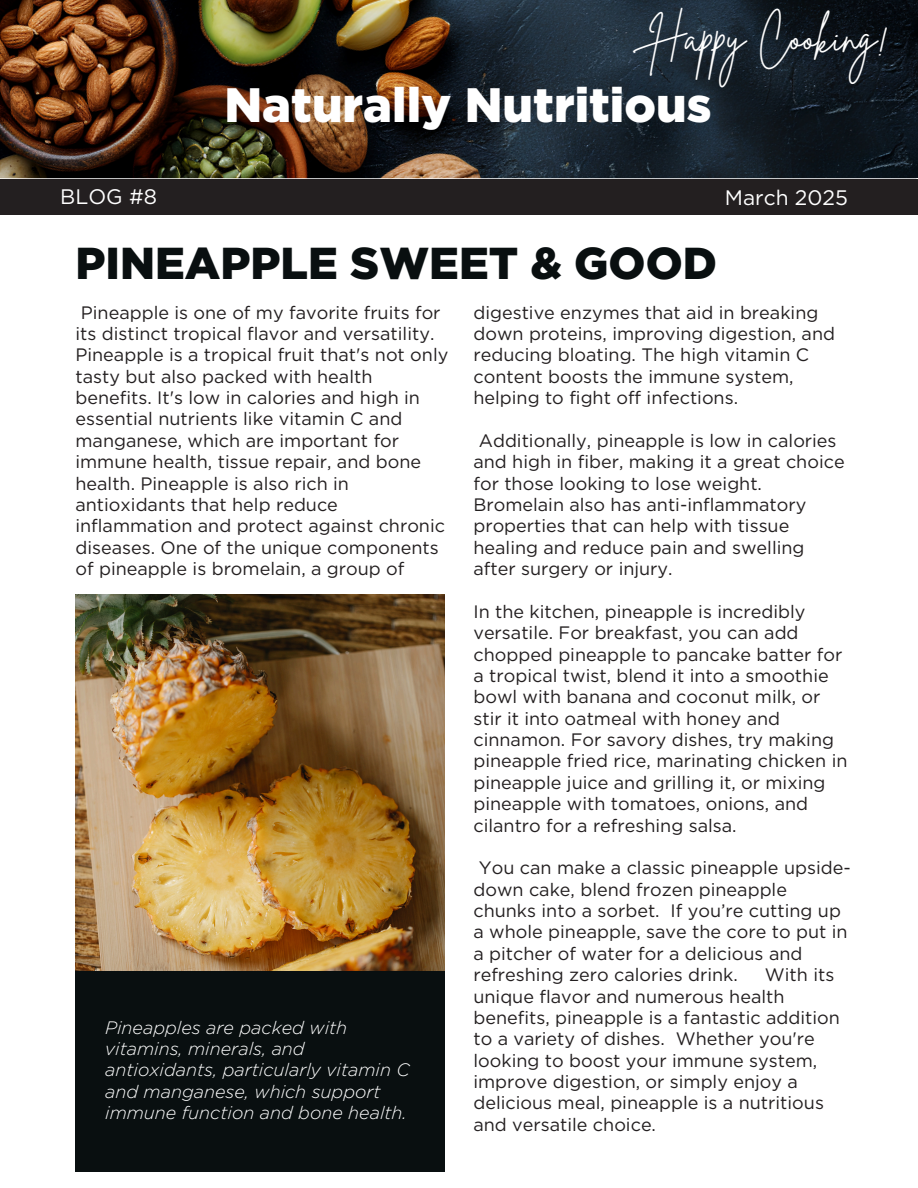
<style>
.page{position:relative;width:918px;height:1188px;background:#fff}
.page>*{position:absolute;margin:0;border:0;box-sizing:border-box;transform-origin:0 0}
.t1{font:900 48.3px "Gotham HTF";color:#fff}
.t2{font:900 44.7px "Gotham HTF";color:#090f10}
.t3{font:42px "Brittany Signature";color:#fff}
.t4{font:21px "Gotham HTF";color:#fff}
.t5{font:18px/21.3px "Gotham HTF";color:#231f20}
.t6{font:italic 300 18px/21.3px "Gotham HTF";color:#fff}
</style>
<div class="page">
<div style="left:75px;top:950px;width:370px;height:222px;background:#090f10"></div>
<img style="left:75px;top:594px;width:370px;height:376px">
<img style="left:0;top:0;width:918px;height:178px">
<div style="left:0;top:180px;width:918px;height:35px;background:#231f20"></div>
<p class="t3" style="left:650px;top:10px;width:241px">Happy Cooking!</p>
<h6 class="t1" style="left:224px;top:77px;width:489px">Naturally Nutritious</h6>
<p class="t4" style="left:60px;top:185px;width:98px">BLOG #8</p>
<p class="t4" style="left:725px;top:186px;width:125px">March 2025</p>
<h6 class="t2" style="left:75px;top:237px;width:643px">PINEAPPLE SWEET &amp; GOOD</h6>
<h6 class="t5" style="left:75px;top:301px;width:374px;text-indent:5px">Pineapple is one of my favorite fruits for its distinct tropical flavor and versatility.<br>Pineapple is a tropical fruit that's not only tasty but also packed with health benefits. It's low in calories and high in essential nutrients like vitamin C and manganese, which are important for immune health, tissue repair, and bone health. Pineapple is also rich in antioxidants that help reduce inflammation and protect against chronic diseases. One of the unique components of pineapple is bromelain, a group of</h6>
<h2 class="t5" style="left:473px;top:301px;width:363px">digestive enzymes that aid in breaking down proteins, improving digestion, and reducing bloating. The high vitamin C content boosts the immune system, helping to fight off infections.</h2>
<h4 class="t5" style="left:473px;top:430px;width:373px;text-indent:5px">Additionally, pineapple is low in calories and high in fiber, making it a great choice for those looking to lose weight.<br>Bromelain also has anti-inflammatory properties that can help with tissue healing and reduce pain and swelling after surgery or injury.</h4>
<h5 class="t5" style="left:473px;top:601px;width:376px">In the kitchen, pineapple is incredibly versatile. For breakfast, you can add chopped pineapple to pancake batter for a tropical twist, blend it into a smoothie bowl with banana and coconut milk, or stir it into oatmeal with honey and cinnamon. For savory dishes, try making pineapple fried rice, marinating chicken in pineapple juice and grilling it, or mixing pineapple with tomatoes, onions, and cilantro for a refreshing salsa.</h5>
<h1 class="t5" style="left:473px;top:857px;width:379px;text-indent:5px">You can make a classic pineapple upside&shy;down cake, blend frozen pineapple chunks into a sorbet. If you’re cutting up a whole pineapple, save the core to put in a pitcher of water for a delicious and refreshing zero calories drink.</h1>
<h1 class="t5" style="left:473px;top:964px;width:368px;text-indent:292px">With its unique flavor and numerous health benefits, pineapple is a fantastic addition to a variety of dishes. Whether you're looking to boost your immune system, improve digestion, or simply enjoy a delicious meal, pineapple is a nutritious and versatile choice.</h1>
<h6 class="t6" style="left:105px;top:1017px;width:244px">Pineapples are packed with</h6>
<h6 class="t6" style="left:105px;top:1038px;width:306px">vitamins, minerals, and antioxidants, particularly vitamin C and manganese, which support immune function and bone health.</h6>
</div>
